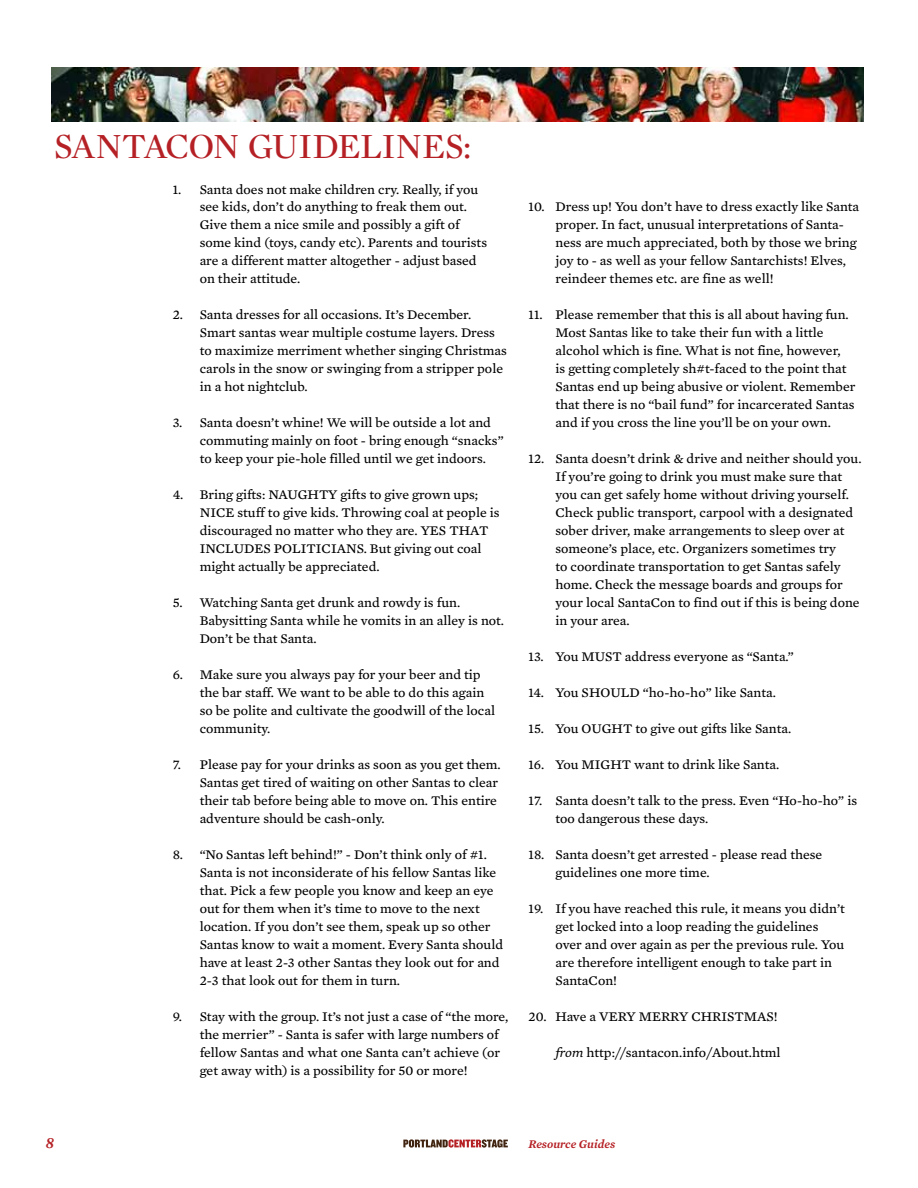
<style>
.page{position:relative;width:918px;height:1188px;background:#fff}
.page>*{position:absolute;margin:0;border:0;box-sizing:border-box;transform-origin:0 0}
.t1{font:36px "Mercury Display Roman";letter-spacing:-.01em;color:#b52025}
.t2{font:italic 600 16.05px "Mercury Text G1";color:#b52025}
.t3{font:13.5px/18px "Mercury Text G3 Roman";color:#000}
.t4{font:italic 600 12px "Mercury Text G1";color:#b52025}
.s1{font-family:"Mercury Text G3";font-style:italic}
</style>
<div class="page">
<svg style="left:403px;top:1139px;width:105px;height:9px"></svg>
<img style="left:51px;top:68px;width:813px;height:54px">
<h1 class="t1" style="left:54px;top:125px;width:419px">SANTACON GUIDELINES:</h1>
<p class="t3" style="left:200px;top:180px;width:289px;text-indent:-27px">1. Santa does not make children cry. Really, if you see kids, don’t do anything to freak them out.<br>Give them a nice smile and possibly a gift of some kind (toys, candy etc). Parents and tourists are a different matter altogether - adjust based on their attitude.</p>
<p class="t3" style="left:200px;top:306px;width:309px;text-indent:-27px">2. Santa dresses for all occasions. It’s December.<br>Smart santas wear multiple costume layers. Dress to maximize merriment whether singing Christmas carols in the snow or swinging from a stripper pole in a hot nightclub.</p>
<p class="t3" style="left:200px;top:414px;width:305px;text-indent:-27px">3. Santa doesn’t whine! We will be outside a lot and commuting mainly on foot - bring enough “snacks” to keep your pie-hole filled until we get indoors.</p>
<p class="t3" style="left:200px;top:486px;width:301px;text-indent:-27px">4. Bring gifts: NAUGHTY gifts to give grown ups; NICE stuff to give kids. Throwing coal at people is discouraged no matter who they are. YES THAT INCLUDES POLITICIANS. But giving out coal might actually be appreciated.</p>
<p class="t3" style="left:200px;top:594px;width:306px;text-indent:-27px">5. Watching Santa get drunk and rowdy is fun.<br>Babysitting Santa while he vomits in an alley is not.<br>Don’t be that Santa.</p>
<p class="t3" style="left:200px;top:666px;width:297px;text-indent:-27px">6. Make sure you always pay for your beer and tip the bar staff. We want to be able to do this again so be polite and cultivate the goodwill of the local community.</p>
<p class="t3" style="left:200px;top:756px;width:303px;text-indent:-27px">7. Please pay for your drinks as soon as you get them.<br>Santas get tired of waiting on other Santas to clear their tab before being able to move on. This entire adventure should be cash-only.</p>
<p class="t3" style="left:200px;top:846px;width:305px;text-indent:-27px">8. “No Santas left behind!” - Don’t think only of #1.<br>Santa is not inconsiderate of his fellow Santas like that. Pick a few people you know and keep an eye out for them when it’s time to move to the next location. If you don’t see them, speak up so other Santas know to wait a moment. Every Santa should have at least 2-3 other Santas they look out for and 2-3 that look out for them in turn.</p>
<p class="t3" style="left:200px;top:1008px;width:310px;text-indent:-27px">9. Stay with the group. It’s not just a case of “the more, the merrier” - Santa is safer with large numbers of fellow Santas and what one Santa can’t achieve (or get away with) is a possibility for 50 or more!</p>
<p class="t3" style="left:556px;top:198px;width:305px;text-indent:-27px">10. Dress up! You don’t have to dress exactly like Santa proper. In fact, unusual interpretations of Santa&shy;ness are much appreciated, both by those we bring joy to - as well as your fellow Santarchists! Elves, reindeer themes etc. are fine as well!</p>
<p class="t3" style="left:556px;top:306px;width:301px;text-indent:-27px">11. Please remember that this is all about having fun.<br>Most Santas like to take their fun with a little alcohol which is fine. What is not fine, however,<br>is getting completely sh#t-faced to the point that Santas end up being abusive or violent. Remember that there is no “bail fund” for incarcerated Santas and if you cross the line you’ll be on your own.</p>
<p class="t3" style="left:556px;top:450px;width:308px;text-indent:-27px">12. Santa doesn’t drink &amp; drive and neither should you.<br>If you’re going to drink you must make sure that you can get safely home without driving yourself.<br>Check public transport, carpool with a designated sober driver, make arrangements to sleep over at someone’s place, etc. Organizers sometimes try<br>to coordinate transportation to get Santas safely home. Check the message boards and groups for your local SantaCon to find out if this is being done in your area.</p>
<p class="t3" style="left:529px;top:648px;width:267px">13. You MUST address everyone as “Santa.”</p>
<p class="t3" style="left:529px;top:684px;width:249px">14. You SHOULD “ho-ho-ho” like Santa.</p>
<p class="t3" style="left:529px;top:720px;width:264px">15. You OUGHT to give out gifts like Santa.</p>
<p class="t3" style="left:529px;top:756px;width:252px">16. You MIGHT want to drink like Santa.</p>
<p class="t3" style="left:556px;top:792px;width:303px;text-indent:-27px">17. Santa doesn’t talk to the press. Even “Ho-ho-ho” is too dangerous these days.</p>
<p class="t3" style="left:556px;top:846px;width:268px;text-indent:-27px">18. Santa doesn’t get arrested - please read these guidelines one more time.</p>
<p class="t3" style="left:556px;top:900px;width:291px;text-indent:-27px">19. If you have reached this rule, it means you didn’t get locked into a loop reading the guidelines over and over again as per the previous rule. You are therefore intelligent enough to take part in SantaCon!</p>
<p class="t3" style="left:529px;top:1008px;width:251px">20. Have a VERY MERRY CHRISTMAS!</p>
<p class="t3" style="left:556px;top:1044px;width:227px"><span class="s1">from</span> http://santacon.info/About.html</p>
<p class="t2" style="left:46px;top:1132px;width:10px">8</p>
<p class="t4" style="left:528px;top:1136px;width:89px">Resource Guides</p>
</div>
